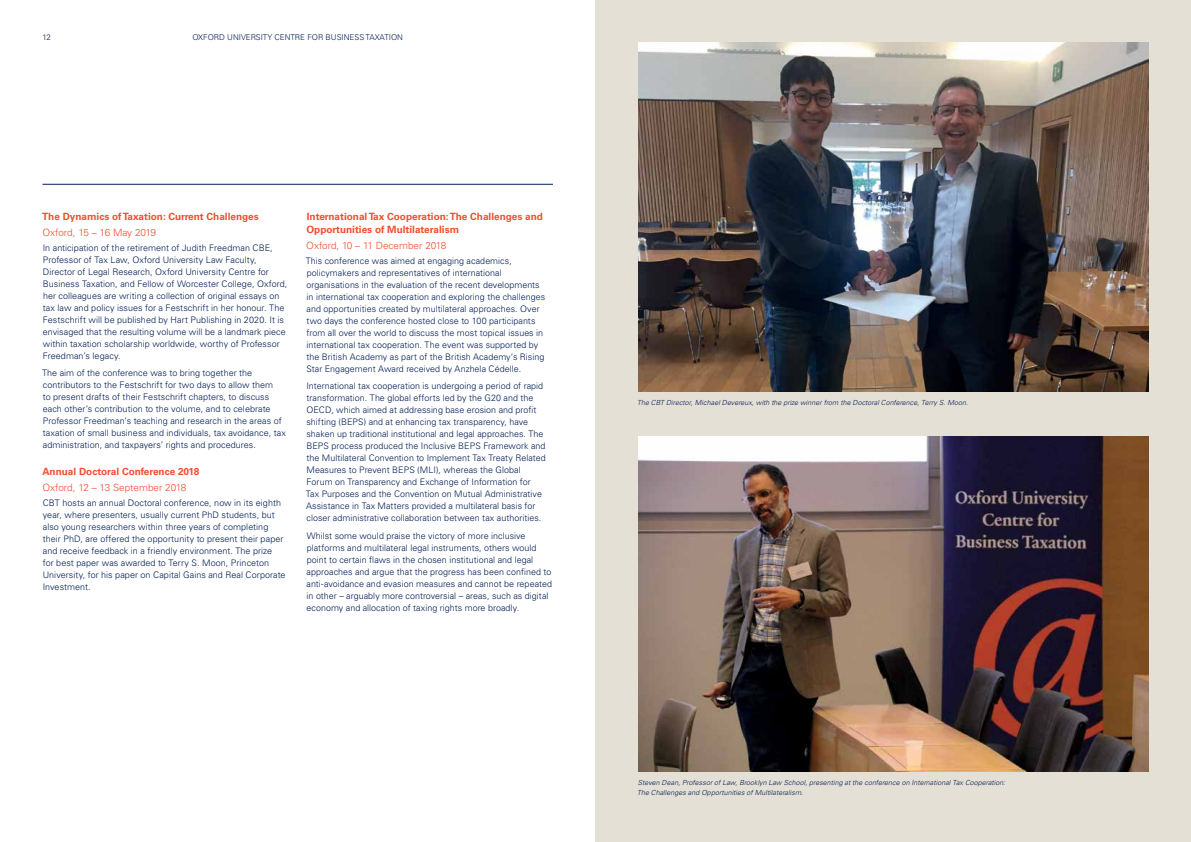
<style>
.page{position:relative;width:1191px;height:842px;background:#fff}
.page>*{position:absolute;margin:0;border:0;box-sizing:border-box;transform-origin:0 0}
.t1{font:700 10px/13px "Univers LT Std";color:#f04e30}
.t2{font:300 10px "Univers LT Std";color:#f04e30}
.t3{font:300 9px/12px "Univers LT Std";letter-spacing:.005em;color:#001c54}
.t4{font:300 8px "Univers LT Std";color:#001c54}
.t5{font:italic 300 7px/10px "Univers LT Std";letter-spacing:.01em;color:#001c54}
</style>
<div class="page">
<div style="left:595px;top:0;width:596px;height:842px;background:#e5e0d6"></div>
<hr style="left:43px;top:184px;width:510px;height:1px;background:#001c54">
<img style="left:638px;top:437px;width:510px;height:334px">
<img style="left:638px;top:43px;width:510px;height:348px">
<p class="t4" style="left:43px;top:32px;width:10px">12</p>
<p class="t4" style="left:192px;top:32px;width:212px">OXFORD UNIVERSITY CENTRE FOR BUSINESS TAXATION</p>
<p class="t1" style="left:42px;top:210px;width:218px">The Dynamics of Taxation: Current Challenges</p>
<p class="t2" style="left:42px;top:226px;width:115px">Oxford, 15 – 16 May 2019</p>
<p class="t3" style="left:43px;top:241px;width:246px">In anticipation of the retirement of Judith Freedman CBE, Professor of Tax Law, Oxford University Law Faculty, Director of Legal Research, Oxford University Centre for Business Taxation, and Fellow of Worcester College, Oxford, her colleagues are writing a collection of original essays on tax law and policy issues for a Festschrift in her honour. The Festschrift will be published by Hart Publishing in 2020. It is envisaged that the resulting volume will be a landmark piece within taxation scholarship worldwide, worthy of Professor Freedman’s legacy.</p>
<p class="t3" style="left:42px;top:367px;width:245px">The aim of the conference was to bring together the contributors to the Festschrift for two days to allow them<br>to present drafts of their Festschrift chapters, to discuss each other’s contribution to the volume, and to celebrate Professor Freedman’s teaching and research in the areas of taxation of small business and individuals, tax avoidance, tax administration, and taxpayers’ rights and procedures.</p>
<p class="t1" style="left:42px;top:465px;width:159px">Annual Doctoral Conference 2018</p>
<p class="t2" style="left:43px;top:482px;width:145px">Oxford, 12 – 13 September 2018</p>
<p class="t3" style="left:43px;top:497px;width:244px">CBT hosts an annual Doctoral conference, now in its eighth year, where presenters, usually current PhD students, but also young researchers within three years of completing their PhD, are offered the opportunity to present their paper and receive feedback in a friendly environment. The prize<br>for best paper was awarded to Terry S. Moon, Princeton University, for his paper on Capital Gains and Real Corporate Investment.</p>
<p class="t1" style="left:306px;top:210px;width:238px">International Tax Cooperation: The Challenges and<br>Opportunities of Multilateralism</p>
<p class="t2" style="left:306px;top:239px;width:142px">Oxford, 10 – 11 December 2018</p>
<p class="t3" style="left:306px;top:254px;width:241px">This conference was aimed at engaging academics, policymakers and representatives of international organisations in the evaluation of the recent developments in international tax cooperation and exploring the challenges and opportunities created by multilateral approaches. Over two days the conference hosted close to 100 participants from all over the world to discuss the most topical issues in international tax cooperation. The event was supported by the British Academy as part of the British Academy’s Rising Star Engagement Award received by Anzhela Cédelle.</p>
<p class="t3" style="left:306px;top:380px;width:241px">International tax cooperation is undergoing a period of rapid transformation. The global efforts led by the G20 and the OECD, which aimed at addressing base erosion and profit shifting (BEPS) and at enhancing tax transparency, have shaken up traditional institutional and legal approaches. The BEPS process produced the Inclusive BEPS Framework and the Multilateral Convention to Implement Tax Treaty Related Measures to Prevent BEPS (MLI), whereas the Global Forum on Transparency and Exchange of Information for<br>Tax Purposes and the Convention on Mutual Administrative Assistance in Tax Matters provided a multilateral basis for closer administrative collaboration between tax authorities.</p>
<p class="t3" style="left:306px;top:530px;width:247px">Whilst some would praise the victory of more inclusive platforms and multilateral legal instruments, others would point to certain flaws in the chosen institutional and legal approaches and argue that the progress has been confined to anti-avoidance and evasion measures and cannot be repeated in other – arguably more controversial – areas, such as digital economy and allocation of taxing rights more broadly.</p>
<p class="t5" style="left:637px;top:397px;width:332px">The CBT Director, Michael Devereux, with the prize winner from the Doctoral Conference, Terry S. Moon.</p>
<p class="t5" style="left:637px;top:777px;width:369px">Steven Dean, Professor of Law, Brooklyn Law School, presenting at the conference on International Tax Cooperation:<br>The Challenges and Opportunities of Multilateralism.</p>
</div>
